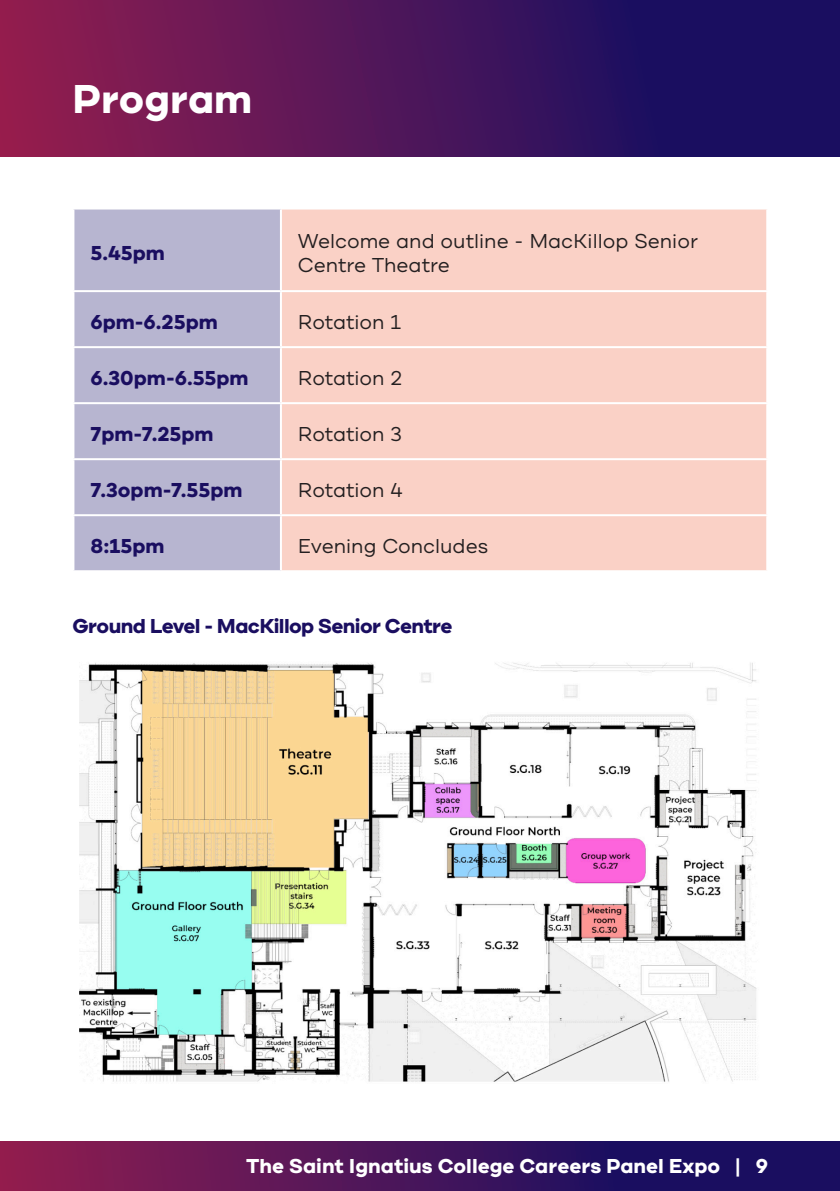
<style>
.page{position:relative;width:840px;height:1191px;background:#fff}
.page>*{position:absolute;margin:0;border:0;box-sizing:border-box;transform-origin:0 0}
.t1{font:700 40px "Cardium A";color:#fff}
.t2{font:20px/24px "Cardium A";color:#231f20}
.t3{font:700 20px "Cardium A";color:#1a0e60}
.t4{font:700 20px "Cardium A";color:#fff}
.t5{font:700 20px "Cardium A";letter-spacing:-.03em;color:#1a0e60}
</style>
<div class="page">
<svg style="left:0;top:0;width:839px;height:156px;background:#4b1559"></svg>
<svg style="left:0;top:1141px;width:839px;height:50px;background:#48145a"></svg>
<div style="left:74px;top:209px;width:206px;height:361px;background:#b7b5d0"></div>
<div style="left:282px;top:209px;width:483px;height:361px;background:#fad1c6"></div>
<hr style="left:72px;top:290px;width:209px;height:2px;background:#fff">
<hr style="left:281px;top:290px;width:486px;height:2px;background:#fff">
<hr style="left:72px;top:346px;width:209px;height:2px;background:#fff">
<hr style="left:281px;top:346px;width:486px;height:2px;background:#fff">
<hr style="left:72px;top:402px;width:209px;height:2px;background:#fff">
<hr style="left:281px;top:402px;width:486px;height:2px;background:#fff">
<hr style="left:72px;top:458px;width:209px;height:2px;background:#fff">
<hr style="left:281px;top:458px;width:486px;height:2px;background:#fff">
<hr style="left:72px;top:514px;width:209px;height:2px;background:#fff">
<hr style="left:281px;top:514px;width:486px;height:2px;background:#fff">
<img style="left:79px;top:663px;width:678px;height:419px">
<p class="t1" style="left:72px;top:73px;width:181px">Program</p>
<p class="t3" style="left:90px;top:240px;width:76px">5.45pm</p>
<p class="t2" style="left:298px;top:229px;width:401px">Welcome and outline - MacKillop Senior<br>Centre Theatre</p>
<p class="t3" style="left:90px;top:309px;width:129px">6pm-6.25pm</p>
<p class="t2" style="left:298px;top:310px;width:105px">Rotation 1</p>
<p class="t3" style="left:90px;top:365px;width:160px">6.30pm-6.55pm</p>
<p class="t2" style="left:298px;top:366px;width:106px">Rotation 2</p>
<p class="t3" style="left:90px;top:421px;width:125px">7pm-7.25pm</p>
<p class="t2" style="left:298px;top:422px;width:106px">Rotation 3</p>
<p class="t3" style="left:90px;top:477px;width:153px">7.3opm-7.55pm</p>
<p class="t2" style="left:298px;top:478px;width:106px">Rotation 4</p>
<p class="t3" style="left:90px;top:533px;width:75px">8:15pm</p>
<p class="t2" style="left:298px;top:534px;width:192px">Evening Concludes</p>
<p class="t5" style="left:72px;top:613px;width:381px">Ground Level - MacKillop Senior Centre</p>
<p class="t4" style="left:246px;top:1153px;width:523px">The Saint Ignatius College Careers Panel Expo | 9</p>
</div>
